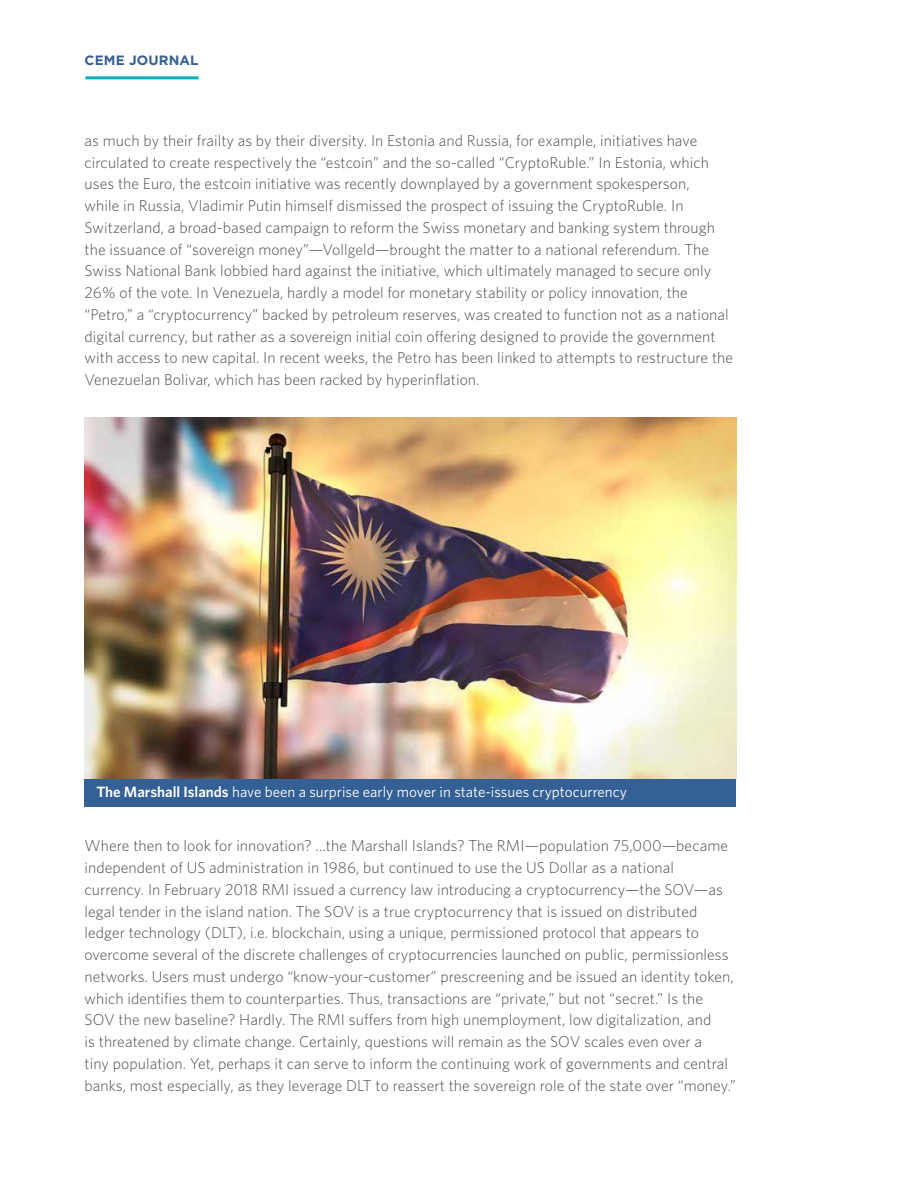
<style>
.page{position:relative;width:918px;height:1188px;background:#fff}
.page>*{position:absolute;margin:0;border:0;box-sizing:border-box;transform-origin:0 0}
.t1{font:300 15.75px/21.8px "Whitney";letter-spacing:.005em;color:#4d4d4f}
.t2{font:15px "Whitney";color:#fff}
.t3{font:700 13.5px "Gotham";letter-spacing:.01em;color:#346095}
.s1{font-weight:600}
</style>
<div class="page">
<img style="left:85px;top:417px;width:651px;height:363px">
<div style="left:85px;top:780px;width:651px;height:27px;background:#346095"></div>
<hr style="left:86px;top:76px;width:113px;height:3px;background:#00b0b9">
<p class="t3" style="left:85px;top:51px;width:116px">CEME JOURNAL</p>
<p class="t1" style="left:85px;top:129px;width:650px">as much by their frailty as by their diversity. In Estonia and Russia, for example, initiatives have circulated to create respectively the “estcoin” and the so-called “CryptoRuble.” In Estonia, which uses the Euro, the estcoin initiative was recently downplayed by a government spokesperson,<br>while in Russia, Vladimir Putin himself dismissed the prospect of issuing the CryptoRuble. In Switzerland, a broad-based campaign to reform the Swiss monetary and banking system through the issuance of “sovereign money”—Vollgeld—brought the matter to a national referendum. The Swiss National Bank lobbied hard against the initiative, which ultimately managed to secure only 26% of the vote. In Venezuela, hardly a model for monetary stability or policy innovation, the “Petro,” a “cryptocurrency” backed by petroleum reserves, was created to function not as a national digital currency, but rather as a sovereign initial coin offering designed to provide the government with access to new capital. In recent weeks, the Petro has been linked to attempts to restructure the Venezuelan Bolivar, which has been racked by hyperinflation.</p>
<p class="t2" style="left:96px;top:782px;width:532px"><span class="s1">The Marshall Islands</span> have been a surprise early mover in state-issues cryptocurrency</p>
<p class="t1" style="left:85px;top:835px;width:653px">Where then to look for innovation? …the Marshall Islands? The RMI—population 75,000—became independent of US administration in 1986, but continued to use the US Dollar as a national currency. In February 2018 RMI issued a currency law introducing a cryptocurrency—the SOV—as legal tender in the island nation. The SOV is a true cryptocurrency that is issued on distributed ledger technology (DLT), i.e. blockchain, using a unique, permissioned protocol that appears to overcome several of the discrete challenges of cryptocurrencies launched on public, permissionless networks. Users must undergo “know-your-customer” prescreening and be issued an identity token, which identifies them to counterparties. Thus, transactions are “private,” but not “secret.” Is the SOV the new baseline? Hardly. The RMI suffers from high unemployment, low digitalization, and<br>is threatened by climate change. Certainly, questions will remain as the SOV scales even over a<br>tiny population. Yet, perhaps it can serve to inform the continuing work of governments and central banks, most especially, as they leverage DLT to reassert the sovereign role of the state over “money.”</p>
</div>
